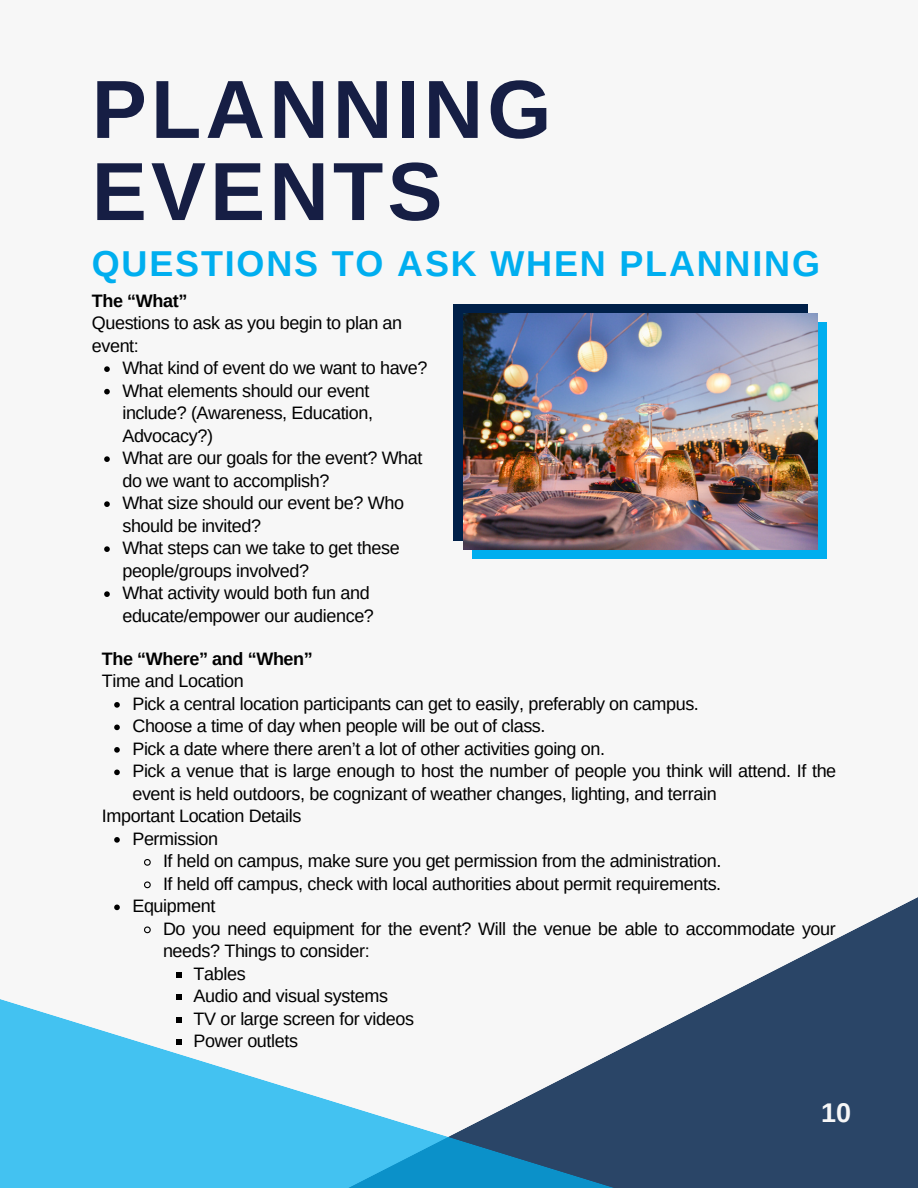
<style>
.page{position:relative;width:918px;height:1188px;background:#f7f7f7}
.page>*{position:absolute;margin:0;border:0;box-sizing:border-box;transform-origin:0 0}
.t1{font:700 82.5px/82.2px "Arimo";letter-spacing:.05em;color:#161e44}
.t2{font:700 36px "Arimo";letter-spacing:.05em;color:#00aeef}
.t3{font:700 27px "Arimo";color:#f7f7f7}
.t4{font:18px/22.5px "Arimo";letter-spacing:-.02em;color:#000}
.t5{font:700 18px "Arimo";letter-spacing:-.02em;color:#000}
</style>
<div class="page">
<svg style="left:779px;top:897px;width:139px;height:291px;background:#445b79"></svg>
<svg style="left:0;top:968px;width:788px;height:220px"></svg>
<div style="left:472px;top:323px;width:355px;height:236px;background:#00aeef"></div>
<div style="left:453px;top:304px;width:354px;height:237px;background:#002049"></div>
<img style="left:463px;top:314px;width:355px;height:236px">
<svg style="left:104px;top:366px;width:6px;height:6px"></svg>
<svg style="left:104px;top:389px;width:6px;height:5px"></svg>
<svg style="left:104px;top:456px;width:6px;height:6px"></svg>
<svg style="left:104px;top:501px;width:6px;height:6px"></svg>
<svg style="left:104px;top:546px;width:6px;height:6px"></svg>
<svg style="left:104px;top:591px;width:6px;height:6px"></svg>
<svg style="left:114px;top:702px;width:6px;height:6px"></svg>
<svg style="left:114px;top:725px;width:6px;height:5px"></svg>
<svg style="left:114px;top:747px;width:6px;height:6px"></svg>
<svg style="left:114px;top:770px;width:6px;height:5px"></svg>
<svg style="left:114px;top:837px;width:6px;height:6px"></svg>
<svg style="left:144px;top:859px;width:7px;height:7px"></svg>
<svg style="left:144px;top:881px;width:7px;height:8px"></svg>
<svg style="left:114px;top:905px;width:6px;height:5px"></svg>
<svg style="left:144px;top:926px;width:7px;height:8px"></svg>
<svg style="left:176px;top:972px;width:6px;height:6px"></svg>
<svg style="left:176px;top:995px;width:6px;height:5px"></svg>
<svg style="left:176px;top:1017px;width:6px;height:6px"></svg>
<svg style="left:176px;top:1040px;width:6px;height:5px"></svg>
<h1 class="t1" style="left:92px;top:68px;width:461px">PLANNING<br>EVENTS</h1>
<h2 class="t2" style="left:92px;top:243px;width:730px">QUESTIONS TO ASK WHEN PLANNING</h2>
<p class="t5" style="left:92px;top:290px;width:97px">The “What”</p>
<p class="t4" style="left:92px;top:312px;width:312px">Questions to ask as you begin to plan an event:</p>
<p class="t4" style="left:122px;top:357px;width:307px">What kind of event do we want to have?<br>What elements should our event include? (Awareness, Education,<br>Advocacy?)<br>What are our goals for the event? What do we want to accomplish?<br>What size should our event be? Who should be invited?<br>What steps can we take to get these people/groups involved?<br>What activity would both fun and educate/empower our audience?</p>
<p class="t5" style="left:102px;top:649px;width:213px">The “Where” and “When”</p>
<p class="t4" style="left:102px;top:670px;width:144px">Time and Location</p>
<p class="t4" style="left:132px;top:692px;width:705px">Pick a central location participants can get to easily, preferably on campus.<br>Choose a time of day when people will be out of class.<br>Pick a date where there aren’t a lot of other activities going on.<br>Pick a venue that is large enough to host the number of people you think will attend. If the event is held outdoors, be cognizant of weather changes, lighting, and terrain</p>
<p class="t4" style="left:132px;top:827px;width:87px">Permission</p>
<p class="t4" style="left:163px;top:850px;width:560px">If held on campus, make sure you get permission from the administration.</p>
<p class="t4" style="left:163px;top:872px;width:560px">If held off campus, check with local authorities about permit requirements.</p>
<p class="t4" style="left:132px;top:895px;width:85px">Equipment</p>
<p class="t4" style="left:163px;top:917px;width:674px">Do you need equipment for the event? Will the venue be able to accommodate your</p>
<p class="t4" style="left:163px;top:940px;width:208px">needs? Things to consider:</p>
<p class="t4" style="left:194px;top:962px;width:54px">Tables</p>
<p class="t4" style="left:194px;top:985px;width:196px">Audio and visual systems</p>
<p class="t4" style="left:194px;top:1007px;width:222px">TV or large screen for videos</p>
<p class="t4" style="left:194px;top:1030px;width:106px">Power outlets</p>
<p class="t4" style="left:102px;top:805px;width:201px">Important Location Details</p>
<h3 class="t3" style="left:821px;top:1097px;width:32px">10</h3>
</div>
